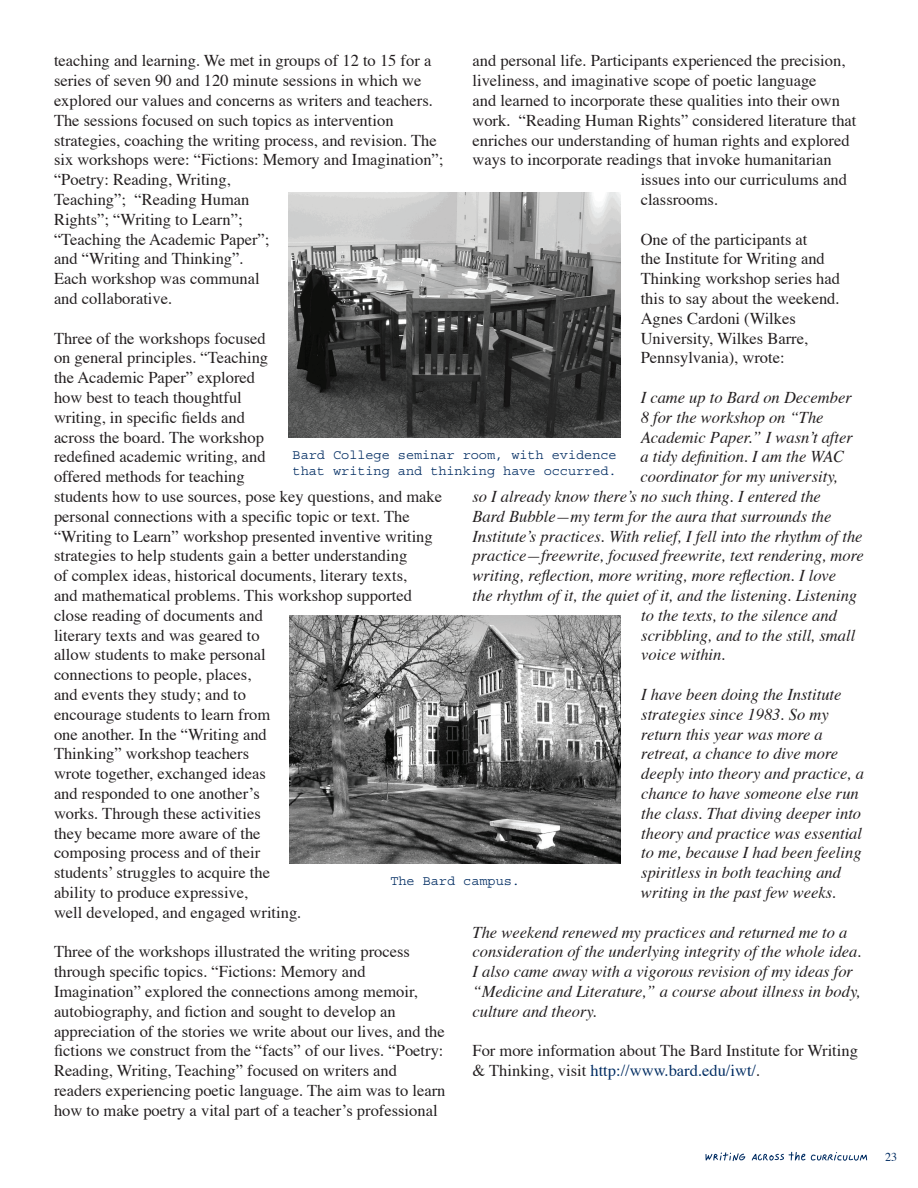
<style>
.page{position:relative;width:918px;height:1188px;background:#fff}
.page>*{position:absolute;margin:0;border:0;box-sizing:border-box;transform-origin:0 0}
.t1{font:16.5px/19.8px "Times";color:#231f20}
.t2{font:italic 16.5px/19.8px "Times";color:#231f20}
.t3{font:13.5px/16.2px "Courier";color:#002c62}
.t4{font:12px "Times";color:#002c62}
.s1{color:#002c62}
</style>
<div class="page">
<svg style="left:705px;top:1152px;width:40px;height:9px"></svg>
<svg style="left:752px;top:1152px;width:115px;height:9px"></svg>
<img style="left:289px;top:192px;width:331px;height:246px">
<img style="left:289px;top:615px;width:332px;height:248px">
<p class="t1" style="left:54px;top:50px;width:391px">teaching and learning. We met in groups of 1 2 to 1 5 for a series of seven 90 and 1 20 minute sessions in which we explored our values and concerns as writers and teachers.<br>The sessions focused on such topics as intervention strategies, coaching the writing process, and revision. The six workshops were: “Fictions: Memory and Imagination”; “Poetry: Reading, Writing,<br>Teaching”; “Reading Human<br>Rights”; “Writing to Learn”;<br>“Teaching the Academic Paper”;<br>and “Writing and Thinking”.<br>Each workshop was communal<br>and collaborative.</p>
<p class="t1" style="left:54px;top:327px;width:390px">Three of the workshops focused<br>on general principles. “Teaching<br>the Academic Paper” explored<br>how best to teach thoughtful<br>writing, in specific fields and<br>across the board. The workshop<br>redefined academic writing, and<br>offered methods for teaching<br>students how to use sources, pose key questions, and make personal connections with a specific topic or text. The “Writing to Learn” workshop presented inventive writing strategies to help students gain a better understanding<br>of complex ideas, historical documents, literary texts,<br>and mathematical problems. This workshop supported close reading of documents and<br>literary texts and was geared to<br>allow students to make personal<br>connections to people, places,<br>and events they study; and to<br>encourage students to learn from<br>one another. In the “Writing and<br>Thinking” workshop teachers<br>wrote together, exchanged ideas<br>and responded to one another’s<br>works. Through these activities<br>they became more aware of the<br>composing process and of their<br>students’ struggles to acquire the<br>ability to produce expressive,<br>well developed, and engaged writing.</p>
<p class="t1" style="left:54px;top:941px;width:393px">Three of the workshops illustrated the writing process through specific topics. “Fictions: Memory and Imagination” explored the connections among memoir, autobiography, and fiction and sought to develop an appreciation of the stories we write about our lives, and the fictions we construct from the “facts” of our lives. “Poetry:<br>Reading, Writing, Teaching” focused on writers and readers experiencing poetic language. The aim was to learn how to make poetry a vital part of a teacher’s professional</p>
<p class="t1" style="left:472px;top:50px;width:374px">and personal life. Participants experienced the precision,</p>
<p class="t1" style="left:472px;top:69px;width:346px">liveliness, and imaginative scope of poetic language</p>
<p class="t1" style="left:472px;top:89px;width:369px">and learned to incorporate these qualities into their own</p>
<p class="t1" style="left:472px;top:109px;width:386px">work. “Reading Human Rights” considered literature that</p>
<p class="t1" style="left:472px;top:129px;width:379px">enriches our understanding of human rights and explored</p>
<p class="t1" style="left:472px;top:149px;width:361px">ways to incorporate readings that invoke humanitarian</p>
<p class="t1" style="left:641px;top:168px;width:208px">issues into our curriculums and</p>
<p class="t1" style="left:641px;top:188px;width:79px">classrooms.</p>
<p class="t1" style="left:641px;top:228px;width:201px">One of the participants at<br>the Institute for Writing and<br>Thinking workshop series had this to say about the weekend.<br>Agnes Cardoni (Wilkes<br>University, Wilkes Barre,<br>Pennsylvania), wrote:</p>
<p class="t2" style="left:641px;top:386px;width:213px">I came up to Bard on December</p>
<p class="t2" style="left:641px;top:406px;width:184px">8 for the workshop on “The</p>
<p class="t2" style="left:641px;top:426px;width:214px">Academic Paper.” I wasn’t after</p>
<p class="t2" style="left:640px;top:446px;width:205px">a tidy definition. I am the WAC</p>
<p class="t2" style="left:640px;top:466px;width:199px">coordinator for my university,</p>
<p class="t2" style="left:472px;top:485px;width:350px">so I already know there’s no such thing. I entered the</p>
<p class="t2" style="left:472px;top:505px;width:361px">Bard Bubble—my term for the aura that surrounds the</p>
<p class="t2" style="left:472px;top:525px;width:392px">Institute’s practices. With relief, I fell into the rhythm of the</p>
<p class="t2" style="left:472px;top:545px;width:393px">practice—freewrite, focused freewrite, text rendering, more</p>
<p class="t2" style="left:472px;top:565px;width:365px">writing, reflection, more writing, more reflection. I love</p>
<p class="t2" style="left:472px;top:584px;width:386px">the rhythm of it, the quiet of it, and the listening. Listening</p>
<p class="t2" style="left:641px;top:604px;width:197px">to the texts, to the silence and</p>
<p class="t2" style="left:641px;top:624px;width:216px">scribbling, and to the still, small</p>
<p class="t2" style="left:641px;top:644px;width:86px">voice within.</p>
<p class="t2" style="left:641px;top:683px;width:224px">I have been doing the Institute strategies since 1983. So my return this year was more a retreat, a chance to dive more deeply into theory and practice, a chance to have someone else run the class. That diving deeper into theory and practice was essential to me, because I had been feeling spiritless in both teaching and writing in the past few weeks.</p>
<p class="t2" style="left:472px;top:921px;width:391px">The weekend renewed my practices and returned me to a consideration of the underlying integrity of the whole idea.<br>I also came away with a vigorous revision of my ideas for “Medicine and Literature,” a course about illness in body, culture and theory.</p>
<p class="t1" style="left:472px;top:1040px;width:387px">For more information about The Bard Institute for Writing &amp; Thinking, visit <span class="s1">http://www.bard.edu/iwt/</span>.</p>
<p class="t3" style="left:293px;top:447px;width:326px">Bard College seminar room, with evidence that writing and thinking have occurred.</p>
<p class="t3" style="left:390px;top:873px;width:131px">The Bard campus.</p>
<p class="t4" style="left:885px;top:1146px;width:13px">23</p>
</div>
